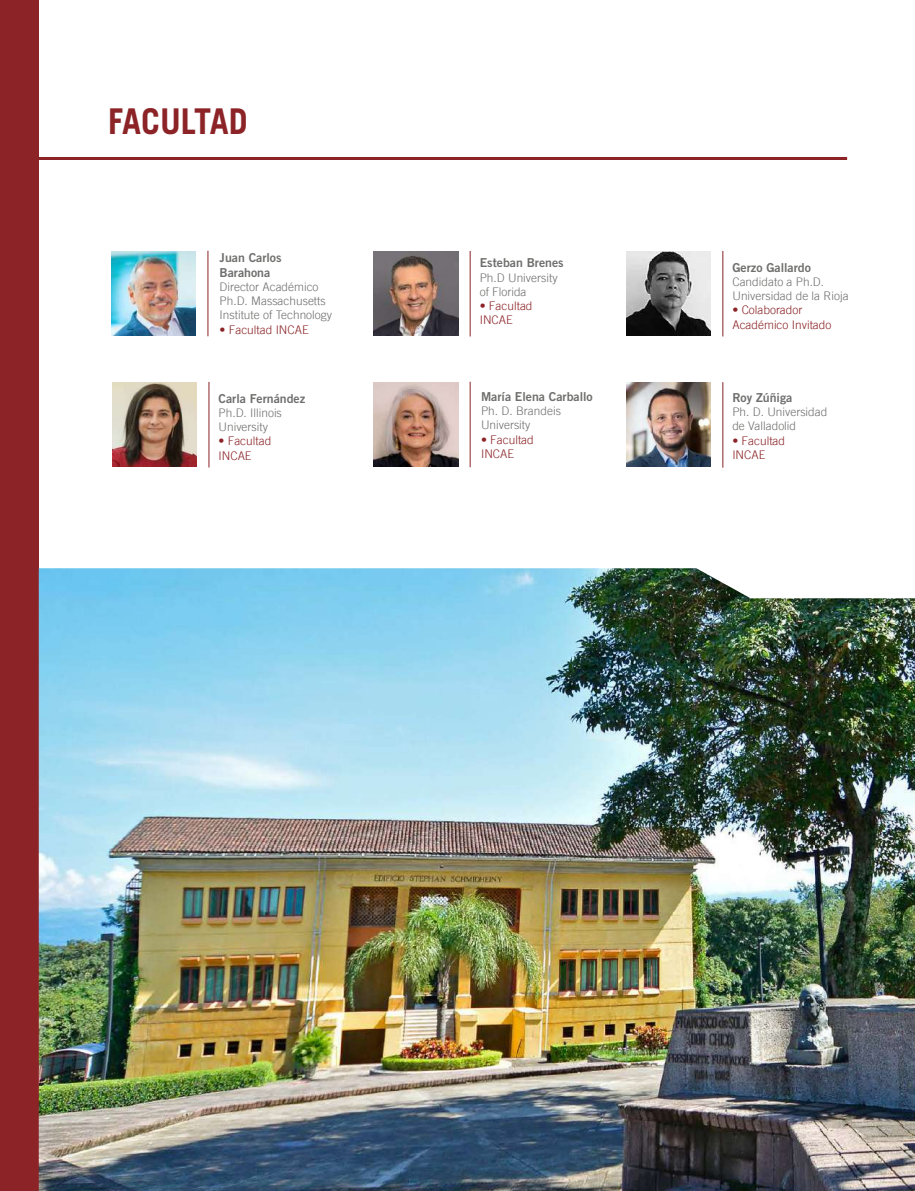
<style>
.page{position:relative;width:915px;height:1191px;background:#fff}
.page>*{position:absolute;margin:0;border:0;box-sizing:border-box;transform-origin:0 0}
.t1{font:700 35.55px "Trade Gothic LT Std";color:#8b2327;scale:.96 1}
.t2{font:12.3px/14.9px "Trade Gothic LT Std Bd 2";color:#6f6f6e}
.t3{font:300 11.85px/14.2px "Trade Gothic LT";color:#6f6f6e}
.t4{font:300 11.85px/14.2px "Trade Gothic LT";color:#8b2327}
</style>
<div class="page">
<div style="left:0;top:0;width:38px;height:1191px;background:#8b2327"></div>
<hr style="left:31px;top:157px;width:815px;height:3px;background:#8b2327">
<img style="left:111px;top:251px;width:85px;height:84px">
<hr style="left:207px;top:251px;width:1px;height:85px;background:#8b2327">
<img style="left:373px;top:251px;width:85px;height:85px">
<hr style="left:469px;top:251px;width:1px;height:85px;background:#8b2327">
<img style="left:626px;top:251px;width:84px;height:85px">
<hr style="left:722px;top:251px;width:1px;height:85px;background:#8b2327">
<img style="left:112px;top:382px;width:85px;height:85px">
<hr style="left:208px;top:382px;width:1px;height:85px;background:#8b2327">
<img style="left:373px;top:382px;width:85px;height:84px">
<hr style="left:469px;top:382px;width:1px;height:85px;background:#8b2327">
<img style="left:626px;top:382px;width:84px;height:85px">
<hr style="left:722px;top:382px;width:1px;height:85px;background:#8b2327">
<img style="left:39px;top:568px;width:875px;height:623px">
<h1 class="t1" style="left:108px;top:99px;width:147px">FACULTAD</h1>
<p class="t2" style="left:219px;top:250px;width:64px">Juan Carlos<br>Barahona</p>
<p class="t3" style="left:219px;top:279px;width:114px">Director Académico<br>Ph.D. Massachusetts<br>Institute of Technology</p>
<p class="t4" style="left:219px;top:322px;width:91px">• Facultad INCAE</p>
<p class="t2" style="left:218px;top:391px;width:88px">Carla Fernández</p>
<p class="t3" style="left:218px;top:405px;width:65px">Ph.D. Illinois<br>University</p>
<p class="t4" style="left:218px;top:434px;width:54px">• Facultad<br>INCAE</p>
<p class="t2" style="left:479px;top:255px;width:85px">Esteban Brenes</p>
<p class="t3" style="left:479px;top:270px;width:79px">Ph.D University of Florida</p>
<p class="t4" style="left:479px;top:299px;width:54px">• Facultad<br>INCAE</p>
<p class="t2" style="left:481px;top:389px;width:113px">María Elena Carballo</p>
<p class="t3" style="left:481px;top:404px;width:81px">Ph. D. Brandeis<br>University</p>
<p class="t4" style="left:481px;top:432px;width:54px">• Facultad<br>INCAE</p>
<p class="t2" style="left:732px;top:260px;width:80px">Gerzo Gallardo</p>
<p class="t3" style="left:732px;top:274px;width:118px">Candidato a Ph.D.<br>Universidad de la Rioja</p>
<p class="t4" style="left:732px;top:303px;width:100px">• Colaborador<br>Académico Invitado</p>
<p class="t2" style="left:732px;top:390px;width:61px">Roy Zúñiga</p>
<p class="t3" style="left:732px;top:404px;width:96px">Ph. D. Universidad de Valladolid</p>
<p class="t4" style="left:732px;top:433px;width:54px">• Facultad<br>INCAE</p>
</div>
